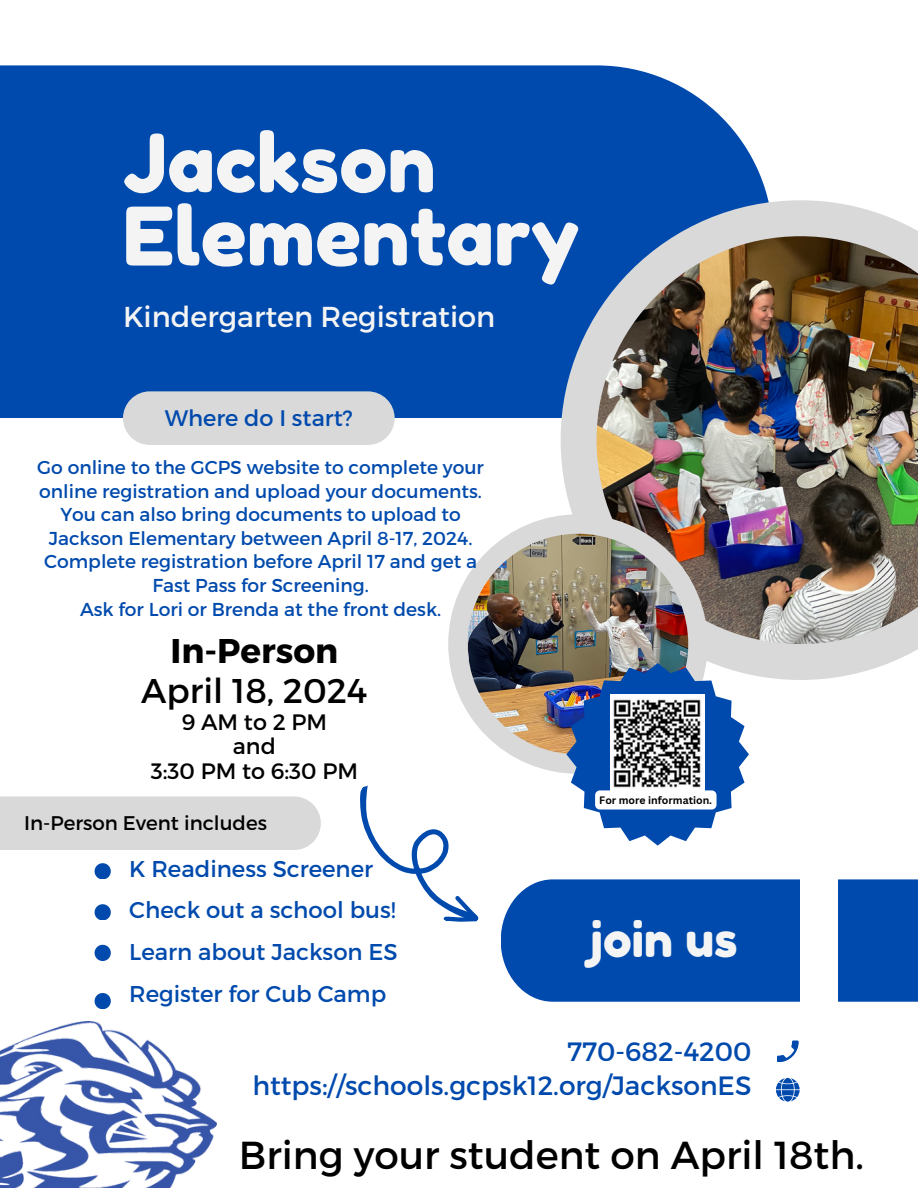
<style>
.page{position:relative;width:918px;height:1188px;background:#fff}
.page>*{position:absolute;margin:0;border:0;box-sizing:border-box;transform-origin:0 0}
.t1{font:80.4px/73.2px "Fredoka One";color:#f4f4f4}
.t2{font:48px "Fredoka One";color:#f4f4f4}
.t3{font:39px "Montserrat";color:#000}
.t4{font:34.35px/39.3px "Montserrat";color:#000;text-align:center}
.t5{font:28.8px "Montserrat";color:#f4f4f4}
.t6{font:26.55px "Montserrat";color:#004aad}
.t7{font:22.8px/41.7px "Montserrat";color:#004aad}
.t8{font:22.5px "Montserrat";color:#004aad}
.t9{font:22.2px/24.8px "Montserrat";color:#000;text-align:center}
.t10{font:19.8px "Montserrat";color:#000}
.t11{font:18.75px/23.7px "Montserrat";color:#004aad;text-align:center}
.t12{font:700 10.5px "Canva Sans";color:#000}
.s1{font-weight:700}
</style>
<div class="page">
<div style="left:0;top:65px;width:769px;height:353px;background:#004aad"></div>
<svg style="left:561px;top:200px;width:357px;height:480px;fill:#d9d9d9"></svg>
<img style="left:597px;top:236px;width:321px;height:408px">
<div style="left:448px;top:514px;width:260px;height:260px;background:#d9d9d9;border-radius:50%"></div>
<img style="left:468px;top:534px;width:220px;height:220px;border-radius:50%">
<div style="left:123px;top:391px;width:272px;height:54px;background:#d9d9d9;border-radius:27px"></div>
<div style="left:0;top:796px;width:321px;height:54px;background:#d9d9d9"></div>
<svg style="left:566px;top:663px;width:183px;height:183px"></svg>
<svg style="left:95px;top:863px;width:15px;height:16px"></svg>
<svg style="left:95px;top:904px;width:15px;height:16px"></svg>
<svg style="left:95px;top:945px;width:15px;height:16px"></svg>
<svg style="left:95px;top:993px;width:15px;height:16px"></svg>
<div style="left:501px;top:879px;width:417px;height:123px;background:#004aad"></div>
<div style="left:801px;top:863px;width:37px;height:146px;background:#fff"></div>
<svg style="left:777px;top:1041px;width:21px;height:21px"></svg>
<svg style="left:776px;top:1078px;width:24px;height:23px"></svg>
<svg style="left:360px;top:785px;width:148px;height:149px"></svg>
<img style="left:611px;top:695px;width:93px;height:95px">
<img style="left:0;top:1022px;width:216px;height:166px">
<div style="left:595px;top:790px;width:122px;height:20px;background:#fff;border-radius:5px"></div>
<h5 class="t1" style="left:123px;top:126px;width:458px">Jackson<br>Elementary</h5>
<p class="t5" style="left:123px;top:298px;width:374px">Kindergarten Registration</p>
<p class="t8" style="left:165px;top:404px;width:189px">Where do I start?</p>
<h6 class="t11" style="left:37px;top:454px;width:448px">Go online to the GCPS website to complete your online registration and upload your documents.<br>You can also bring documents to upload to Jackson Elementary between April 8-17, 2024.<br>Complete registration before April 17 and get a Fast Pass for Screening.<br>Ask for Lori or Brenda at the front desk.</h6>
<p class="t4" style="left:141px;top:630px;width:228px"><span class="s1">In-Person<br></span>April 18, 2024</p>
<p class="t9" style="left:151px;top:708px;width:209px">9AMto2PM<br>and<br>3:30 PM to 6:30 PM</p>
<p class="t10" style="left:24px;top:810px;width:244px">In-Person Event includes</p>
<h5 class="t7" style="left:129px;top:847px;width:270px">K Readiness Screener<br>Check out a school bus!<br>Learn about Jackson ES<br>Register for Cub Camp</h5>
<h2 class="t12" style="left:599px;top:793px;width:114px">For more information.</h2>
<h5 class="t2" style="left:591px;top:910px;width:148px">join us</h5>
<p class="t6" style="left:567px;top:1034px;width:186px">770-682-4200</p>
<p class="t6" style="left:252px;top:1069px;width:501px">https://schools.gcpsk12.org/JacksonES</p>
<p class="t3" style="left:239px;top:1129px;width:627px">Bring your student on April 18th.</p>
</div>
